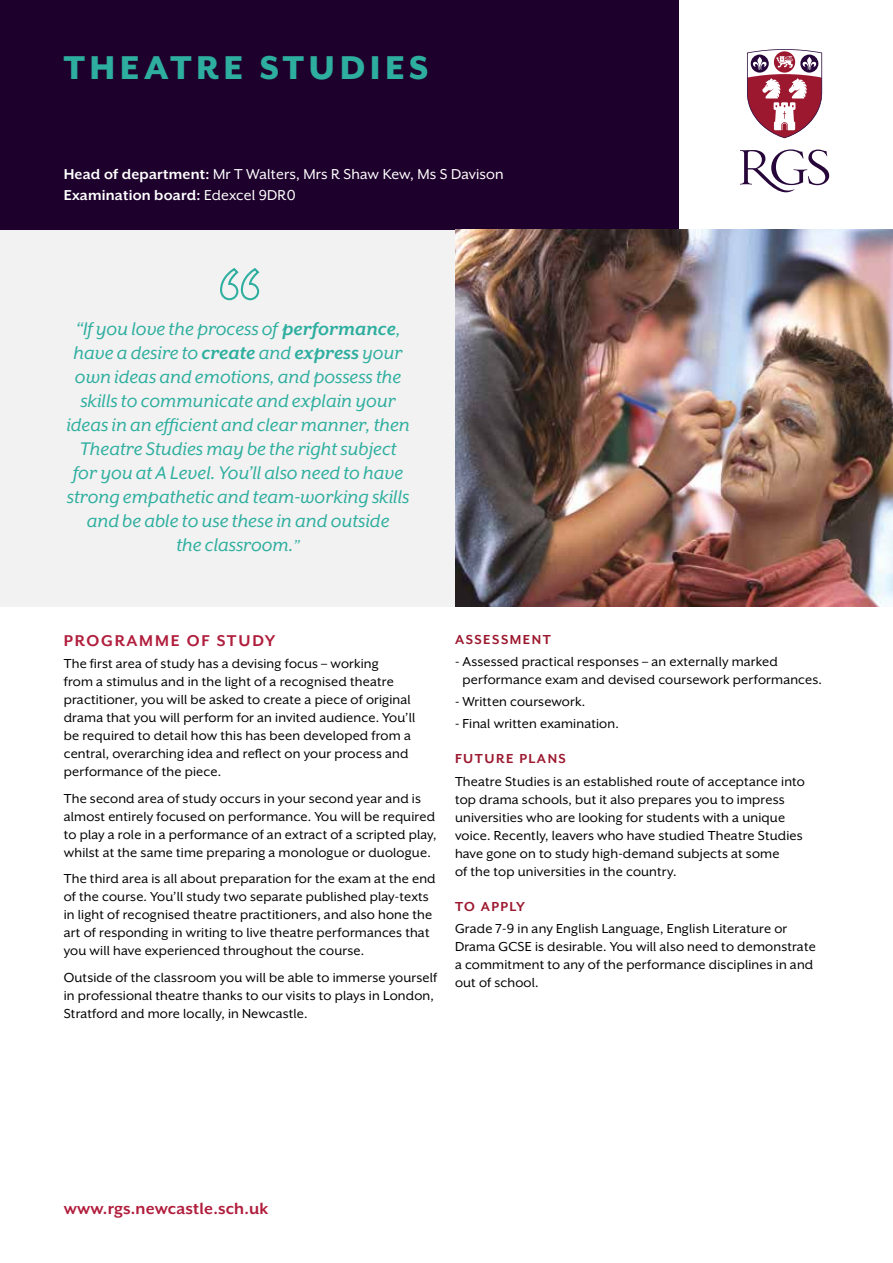
<style>
.page{position:relative;width:893px;height:1263px;background:#fff}
.page>*{position:absolute;margin:0;border:0;box-sizing:border-box;transform-origin:0 0}
.t1{font:800 37.95px "Mr Eaves XL San OT";letter-spacing:.12em;color:#2dae9f}
.t2{font:italic 21px/24px "Mr Eaves XL San OT";color:#2dae9f;text-align:center}
.t3{font:700 18.45px "Mr Eaves XL San OT";letter-spacing:.01em;color:#b11d3c}
.t4{font:700 18px "Mr Eaves XL San OT";letter-spacing:.1em;color:#b11d3c}
.t5{font:16.5px/21px "Mr Eaves XL San OT";letter-spacing:.01em;color:#fff}
.t6{font:15px/18px "Mr Eaves XL San OT";letter-spacing:.01em;color:#000}
.t7{font:700 15px "Mr Eaves XL San OT";letter-spacing:.1em;color:#9c182f}
.s1{font-weight:700}
.s2{font-size:18px}
</style>
<div class="page">
<div style="left:0;top:224px;width:455px;height:382px;background:#f2f2f2"></div>
<div style="left:0;top:0;width:679px;height:230px;background:#1e002c"></div>
<svg style="left:740px;top:149px;width:89px;height:43px"></svg>
<svg style="left:747px;top:49px;width:75px;height:89px"></svg>
<svg style="left:220px;top:268px;width:40px;height:33px"></svg>
<img style="left:455px;top:230px;width:438px;height:376px">
<h1 class="t1" style="left:64px;top:49px;width:366px">THEATRE STUDIES</h1>
<p class="t5" style="left:64px;top:164px;width:441px"><span class="s1">Head of department:</span> Mr T Walters, Mrs R Shaw Kew, Ms S Davison<br><span class="s1">Examination board:</span> Edexcel 9DR0</p>
<p class="t2" style="left:66px;top:316px;width:345px">“If you love the process of <span class="s1">performance</span>, have a desire to <span class="s1">create</span> and <span class="s1">express</span> your own ideas and emotions, and possess the skills to communicate and explain your ideas in an efficient and clear manner, then Theatre Studies may be the right subject for you at A Level. You’ll also need to have strong empathetic and team-working skills and be able to use these in and outside<br>the classroom.<span class="s2">”</span></p>
<p class="t4" style="left:64px;top:631px;width:213px">PROGRAMME OF STUDY</p>
<p class="t6" style="left:64px;top:655px;width:353px">The first area of study has a devising focus – working<br>from a stimulus and in the light of a recognised theatre practitioner, you will be asked to create a piece of original drama that you will perform for an invited audience. You’ll be required to detail how this has been developed from a central, overarching idea and reflect on your process and performance of the piece.</p>
<p class="t6" style="left:64px;top:789px;width:374px">The second area of study occurs in your second year and is almost entirely focused on performance. You will be required to play a role in a performance of an extract of a scripted play, whilst at the same time preparing a monologue or duologue.</p>
<p class="t6" style="left:64px;top:870px;width:373px">The third area is all about preparation for the exam at the end of the course. You’ll study two separate published play-texts in light of recognised theatre practitioners, and also hone the art of responding in writing to live theatre performances that you will have experienced throughout the course.</p>
<p class="t6" style="left:64px;top:968px;width:375px">Outside of the classroom you will be able to immerse yourself in professional theatre thanks to our visits to plays in London,<br>Stratford and more locally, in Newcastle.</p>
<p class="t7" style="left:455px;top:631px;width:97px">ASSESSMENT</p>
<p class="t6" style="left:463px;top:652px;width:361px;text-indent:-8px">- Assessed practical responses – an externally marked performance exam and devised coursework performances.</p>
<p class="t6" style="left:455px;top:692px;width:132px">- Written coursework.</p>
<p class="t6" style="left:455px;top:715px;width:165px">- Final written examination.</p>
<p class="t7" style="left:455px;top:751px;width:112px">FUTURE PLANS</p>
<p class="t6" style="left:455px;top:772px;width:351px">Theatre Studies is an established route of acceptance into top drama schools, but it also prepares you to impress universities who are looking for students with a unique voice. Recently, leavers who have studied Theatre Studies have gone on to study high-demand subjects at some<br>of the top universities in the country.</p>
<p class="t7" style="left:455px;top:898px;width:71px">TO APPLY</p>
<p class="t6" style="left:455px;top:919px;width:362px">Grade 7-9 in any English Language, English Literature or Drama GCSE is desirable. You will also need to demonstrate a commitment to any of the performance disciplines in and out of school.</p>
<p class="t3" style="left:64px;top:1199px;width:206px">www.rgs.newcastle.sch.uk</p>
</div>
